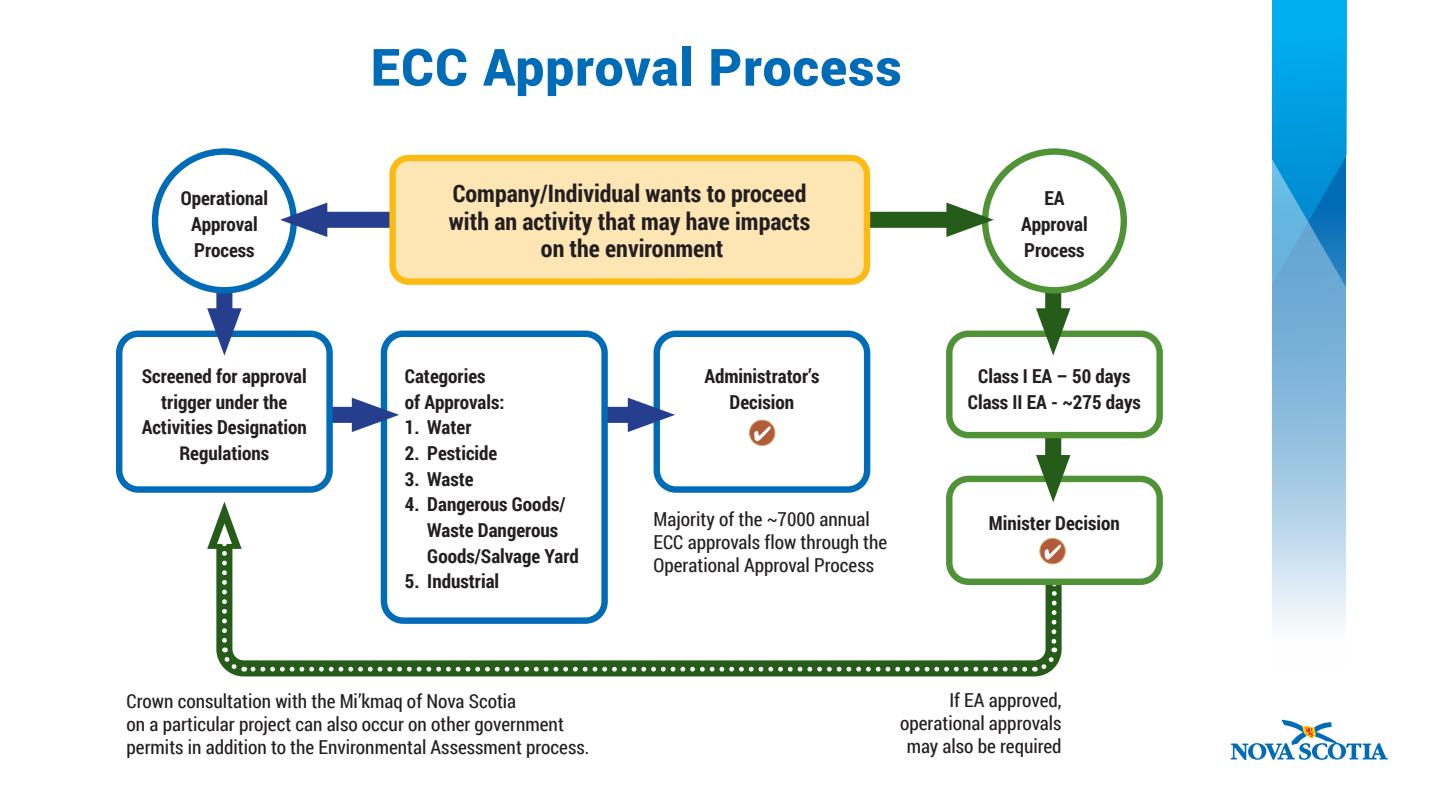
<style>
.page{position:relative;width:1440px;height:810px;background:#fff}
.page>*{position:absolute;margin:0;border:0;box-sizing:border-box;transform-origin:0 0}
.t1{font:900 51.38px "Roboto";letter-spacing:.02em;color:#006bb6}
.t2{font:700 24.12px/27.2px "Roboto Condensed";color:#231f20;text-align:center}
.t3{font:700 19.25px/25.8px "Roboto Condensed";color:#231f20;text-align:center}
.t4{font:19.25px/23.1px "Roboto Condensed";color:#231f20}
</style>
<div class="page">
<svg style="left:1231px;top:719px;width:157px;height:41px"></svg>
<svg style="left:216px;top:514px;width:846px;height:163px"></svg>
<svg style="left:1034px;top:585px;width:25px;height:89px"></svg>
<svg style="left:219px;top:648px;width:806px;height:25px"></svg>
<svg style="left:207px;top:502px;width:35px;height:138px"></svg>
<div style="left:654px;top:331px;width:216px;height:162px;border:6px solid #006bb6;border-radius:19px"></div>
<div style="left:600px;top:407px;width:47px;height:16px;background:#253f8e"></div>
<svg style="left:628px;top:398px;width:47px;height:34px"></svg>
<div style="left:384px;top:334px;width:221px;height:287px;background:#fff;border-radius:19px"></div>
<div style="left:381px;top:331px;width:227px;height:293px;border:6px solid #006bb6;border-radius:19px"></div>
<div style="left:325px;top:407px;width:46px;height:16px;background:#253f8e"></div>
<svg style="left:352px;top:398px;width:47px;height:34px"></svg>
<div style="left:116px;top:331px;width:217px;height:162px;border:6px solid #006bb6;border-radius:19px"></div>
<div style="left:216px;top:281px;width:16px;height:46px;background:#253f8e"></div>
<svg style="left:207px;top:308px;width:35px;height:48px"></svg>
<div style="left:949px;top:479px;width:211px;height:103px;background:#fff;border-radius:19px"></div>
<div style="left:946px;top:476px;width:217px;height:109px;border:6px solid #509336;border-radius:19px"></div>
<div style="left:1045px;top:428px;width:16px;height:46px;background:#265c19"></div>
<svg style="left:1036px;top:455px;width:34px;height:47px"></svg>
<div style="left:949px;top:334px;width:211px;height:101px;background:#fff;border-radius:19px"></div>
<div style="left:946px;top:331px;width:217px;height:107px;border:6px solid #509336;border-radius:19px"></div>
<div style="left:155px;top:152px;width:139px;height:138px;background:#fff;border-radius:50%"></div>
<div style="left:152px;top:148px;width:145px;height:145px;border:6px solid #006bb6;border-radius:50%"></div>
<div style="left:1045px;top:281px;width:16px;height:46px;background:#265c19"></div>
<svg style="left:1036px;top:308px;width:34px;height:48px"></svg>
<div style="left:985px;top:152px;width:139px;height:138px;background:#fff;border-radius:50%"></div>
<div style="left:982px;top:148px;width:145px;height:145px;border:6px solid #509336;border-radius:50%"></div>
<svg style="left:327px;top:212px;width:619px;height:16px;fill:#265c19"></svg>
<svg style="left:280px;top:203px;width:47px;height:34px"></svg>
<svg style="left:946px;top:203px;width:48px;height:34px"></svg>
<div style="left:393px;top:158px;width:474px;height:124px;background:#fee5b4;border-radius:16px"></div>
<div style="left:389px;top:155px;width:481px;height:130px;border:6px solid #fcba13;border-radius:16px"></div>
<svg style="left:1272px;top:0;width:74px;height:625px"></svg>
<svg style="left:749px;top:420px;width:26px;height:26px"></svg>
<div style="left:749px;top:420px;width:26px;height:26px;border:1px solid #cfad66;border-radius:50%"></div>
<svg style="left:754px;top:426px;width:17px;height:15px"></svg>
<svg style="left:1040px;top:538px;width:25px;height:26px"></svg>
<div style="left:1039px;top:538px;width:27px;height:26px;border:1px solid #cfad66;border-radius:50%"></div>
<svg style="left:1045px;top:545px;width:16px;height:15px"></svg>
<h1 class="t1" style="left:371px;top:31px;width:532px">ECC Approval Process</h1>
<p class="t2" style="left:449px;top:179px;width:363px">Company/Individual wants to proceed with an activity that may have impacts on the environment</p>
<p class="t3" style="left:181px;top:185px;width:89px">Operational<br>Approval<br>Process</p>
<p class="t3" style="left:1021px;top:185px;width:68px">EA<br>Approval<br>Process</p>
<p class="t3" style="left:142px;top:362px;width:167px">Screened for approval trigger under the<br>Activities Designation<br>Regulations</p>
<p class="t3" style="left:405px;top:362px;width:101px;text-align:left">Categories of Approvals:</p>
<p class="t3" style="left:405px;top:414px;width:68px">1. Water</p>
<p class="t3" style="left:405px;top:439px;width:94px">2. Pesticide</p>
<p class="t3" style="left:405px;top:465px;width:70px">3. Waste</p>
<p class="t3" style="left:427px;top:491px;width:153px;text-align:left;text-indent:-22px">4. Dangerous Goods/<br>Waste Dangerous<br>Goods/Salvage Yard</p>
<p class="t3" style="left:405px;top:568px;width:96px">5. Industrial</p>
<p class="t4" style="left:127px;top:689px;width:464px">Crown consultation with the Mi’kmaq of Nova Scotia<br>on a particular project can also occur on other government permits in addition to the Environmental Assessment process.</p>
<p class="t3" style="left:704px;top:362px;width:117px">Administrator’s<br>Decision</p>
<p class="t4" style="left:654px;top:507px;width:235px">Majority of the ~7000 annual<br>ECC approvals flow through the<br>Operational Approval Process</p>
<p class="t3" style="left:968px;top:362px;width:175px">Class I EA – 50 days<br>Class II EA - ~275 days</p>
<p class="t3" style="left:989px;top:509px;width:132px">Minister Decision</p>
<p class="t4" style="left:900px;top:688px;width:163px;text-align:right">If EA approved, operational approvals may also be required</p>
</div>
